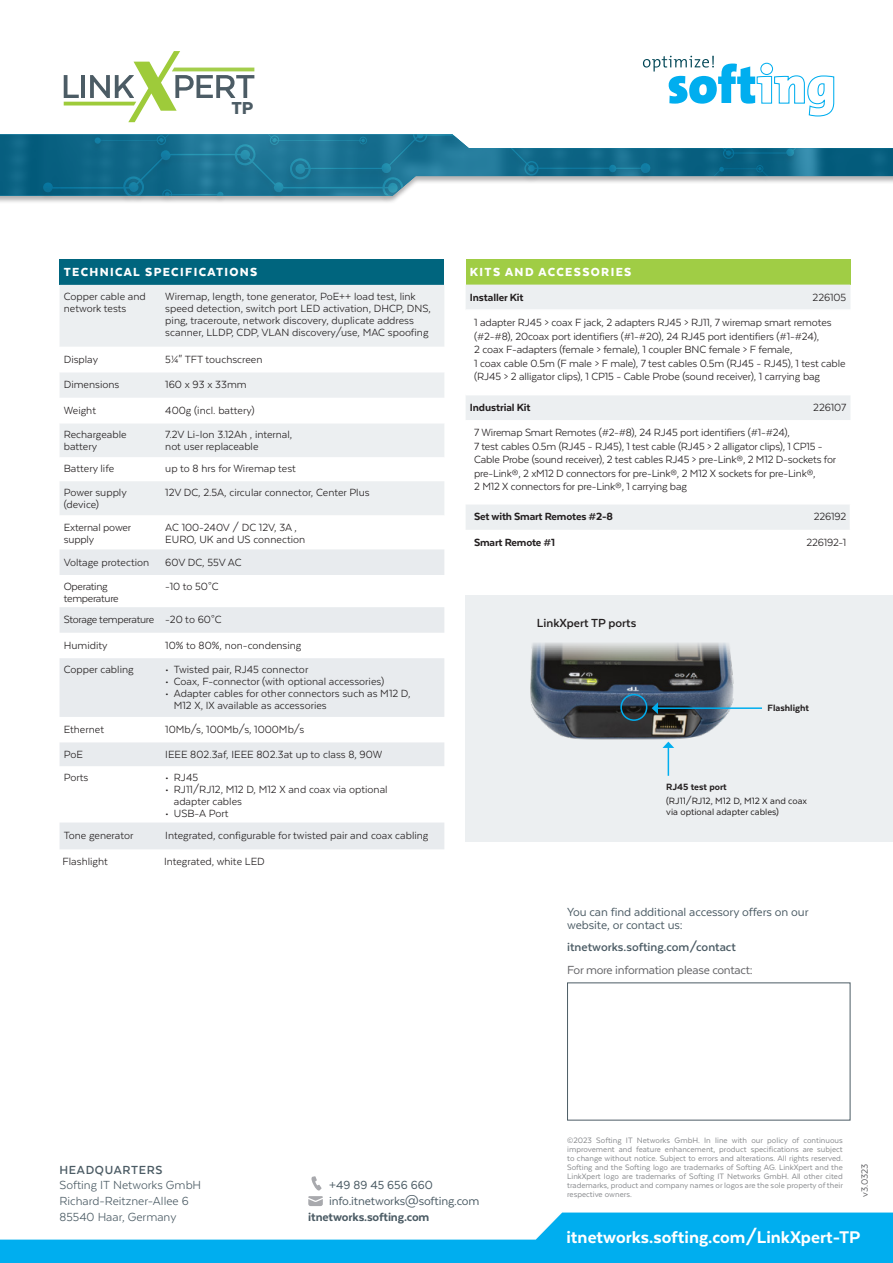
<style>
.page{position:relative;width:893px;height:1263px;background:#fff}
.page>*{position:absolute;margin:0;border:0;box-sizing:border-box;transform-origin:0 0}
.t1{font:900 19.95px "Texta";color:#4c5c65}
.general_text{font:800 19.5px "Texta";color:#fff}
.general_text-2{font:13.5px/13.5px "Texta";letter-spacing:-.005em;color:#4c5c65}
.general_text-3{font:13.5px "Texta";color:#4c5c65}
.t2{font:900 13.5px "Texta";letter-spacing:.1em;color:#fff}
.Paragraph_Style_10{font:13.5px "Texta";letter-spacing:-.02em;color:#636366}
.general_text-4{font:700 13.5px "Texta";color:#4c5c65}
.general_text-5{font:800 13.5px "Texta";letter-spacing:-.01em;color:#4c5c65}
.t3{font:700 13.5px "Texta";color:#231f20}
.general_text-6{font:700 13.5px "Texta";letter-spacing:.05em;color:#4c5c65}
.t4{font:12px/12px "Texta";color:#231f20}
.t5{font:800 12px "Texta";letter-spacing:-.015em;color:#231f20}
.t6{font:12px/12px "Texta";letter-spacing:-.025em;color:#231f20}
.t7{font:10.5px/10.5px "Texta";color:#231f20}
.t8{font:800 10.5px "Texta";color:#231f20}
.general_text-7{font:10.5px "Texta";color:#636366}
.Paragraph_Style_10-2{font:9px/9px "Texta";color:#87898c;text-align:justify}
.s1{font-style:inherit}
</style>
<div class="page">
<div style="left:466px;top:595px;width:427px;height:247px;background:#eceff1"></div>
<img style="left:530px;top:643px;width:204px;height:99px">
<svg style="left:662px;top:742px;width:12px;height:34px"></svg>
<hr style="left:657px;top:707px;width:105px;height:2px;background:#00aeef">
<svg style="left:652px;top:702px;width:6px;height:12px"></svg>
<div style="left:466px;top:259px;width:384px;height:26px;background:#a0cd45"></div>
<div style="left:466px;top:285px;width:384px;height:24px;background:#eceff1"></div>
<svg style="left:466px;top:395px;width:384px;height:135px"></svg>
<div style="left:60px;top:259px;width:384px;height:26px;background:#00657e"></div>
<div style="left:60px;top:285px;width:384px;height:62px;background:#eceff1"></div>
<svg style="left:60px;top:373px;width:384px;height:84px;fill:#eceff1"></svg>
<div style="left:60px;top:481px;width:384px;height:34px;background:#eceff1"></div>
<svg style="left:60px;top:549px;width:384px;height:300px;fill:#e8ebee"></svg>
<svg style="left:311px;top:1176px;width:10px;height:14px"></svg>
<svg style="left:308px;top:1196px;width:15px;height:10px"></svg>
<div style="left:620px;top:694px;width:27px;height:27px;border:2px solid #00aeef;border-radius:50%"></div>
<svg style="left:0;top:1212px;width:893px;height:51px;fill:#00aeef"></svg>
<div style="left:0;top:134px;width:893px;height:71px;background:#231f20;opacity:.35"></div>
<img style="left:0;top:134px;width:39px;height:62px">
<div style="left:39px;top:134px;width:760px;height:70px;background:#231f20;opacity:.35"></div>
<svg style="left:43px;top:134px;width:850px;height:62px"></svg>
<svg style="left:64px;top:51px;width:190px;height:71px"></svg>
<svg style="left:643px;top:56px;width:192px;height:61px"></svg>
<p class="t1" style="left:231px;top:97px;width:24px">TP</p>
<p class="t2" style="left:64px;top:265px;width:195px">TECHNICAL SPECIFICATIONS</p>
<p class="t4" style="left:64px;top:290px;width:84px">Copper cable and network tests</p>
<p class="t4" style="left:165px;top:290px;width:267px">Wiremap, length, tone generator, PoE++ load test, link speed detection, switch port LED activation, DHCP, DNS, ping, traceroute, network discovery, duplicate address scanner, LLDP, CDP, VLAN discovery/use, MAC spoofing</p>
<p class="t4" style="left:64px;top:353px;width:36px">Display</p>
<p class="t4" style="left:165px;top:353px;width:99px">51/4<span class="s1">"</span> TFT touchscreen</p>
<p class="t4" style="left:64px;top:379px;width:57px">Dimensions</p>
<p class="t4" style="left:165px;top:379px;width:83px">160 x 93 x 33mm</p>
<p class="t4" style="left:64px;top:404px;width:34px">Weight</p>
<p class="t4" style="left:165px;top:404px;width:91px">400g (incl. battery)</p>
<p class="t4" style="left:64px;top:429px;width:64px">Rechargeable battery</p>
<p class="t4" style="left:165px;top:429px;width:128px">7.2V Li-Ion 3.12Ah , internal, not user replaceable</p>
<p class="t4" style="left:64px;top:463px;width:52px">Battery life</p>
<p class="t4" style="left:165px;top:463px;width:132px">up to 8 hrs for Wiremap test</p>
<p class="t4" style="left:64px;top:487px;width:64px">Power supply (device)</p>
<p class="t4" style="left:165px;top:487px;width:206px">12V DC, 2.5A, circular connector, Center Plus</p>
<p class="t4" style="left:64px;top:521px;width:69px">External power supply</p>
<p class="t4" style="left:165px;top:521px;width:141px">AC 100-240V / DC 12V, 3A ,<br>EURO, UK and US connection</p>
<p class="t4" style="left:64px;top:556px;width:87px">Voltage protection</p>
<p class="t4" style="left:165px;top:556px;width:78px">60V DC, 55V AC</p>
<p class="t6" style="left:64px;top:580px;width:56px">Operating temperature</p>
<p class="t4" style="left:165px;top:580px;width:55px">-10 to 50°C</p>
<p class="t6" style="left:64px;top:613px;width:92px">Storage temperature</p>
<p class="t4" style="left:165px;top:613px;width:58px">-20 to 60°C</p>
<p class="t4" style="left:64px;top:639px;width:45px">Humidity</p>
<p class="t4" style="left:165px;top:639px;width:138px">10% to 80%, non-condensing</p>
<p class="t4" style="left:64px;top:664px;width:71px">Copper cabling</p>
<p class="t4" style="left:165px;top:664px;width:145px"><span class="s1">•</span> Twisted pair, RJ45 connector</p>
<p class="t4" style="left:165px;top:676px;width:220px"><span class="s1">•</span> Coax, F-connector (with optional accessories)</p>
<p class="t4" style="left:174px;top:688px;width:238px;text-indent:-9px"><span class="s1">•</span> Adapter cables for other connectors such as M12 D,<br>M12 X, IX available as accessories</p>
<p class="t4" style="left:64px;top:723px;width:42px">Ethernet</p>
<p class="t4" style="left:165px;top:723px;width:141px">10Mb/s, 100Mb/s, 1000Mb/s</p>
<p class="t4" style="left:64px;top:748px;width:21px">PoE</p>
<p class="t4" style="left:165px;top:748px;width:219px">IEEE 802.3af, IEEE 802.3at up to class 8, 90W</p>
<p class="t4" style="left:64px;top:772px;width:26px">Ports</p>
<p class="t4" style="left:165px;top:772px;width:34px"><span class="s1">•</span> RJ45</p>
<p class="t4" style="left:174px;top:784px;width:215px;text-indent:-9px"><span class="s1">•</span> RJ11/RJ12, M12 D, M12 X and coax via optional adapter cables</p>
<p class="t4" style="left:165px;top:808px;width:65px"><span class="s1">•</span> USB-A Port</p>
<p class="t4" style="left:64px;top:829px;width:71px">Tone generator</p>
<p class="t4" style="left:165px;top:829px;width:265px">Integrated, configurable for twisted pair and coax cabling</p>
<p class="t4" style="left:63px;top:856px;width:47px">Flashlight</p>
<p class="t4" style="left:164px;top:856px;width:102px">Integrated, white LED</p>
<p class="t2" style="left:470px;top:265px;width:163px">KITS AND ACCESSORIES</p>
<p class="t5" style="left:470px;top:291px;width:55px">Installer Kit</p>
<p class="t4" style="left:813px;top:291px;width:35px">226105</p>
<p class="t4" style="left:474px;top:316px;width:373px;line-height:13.5px">1 adapter RJ45 &gt; coax F jack, 2 adapters RJ45 &gt; RJ11, 7 wiremap smart remotes (#2-#8), 20coax port identifiers (#1-#20), 24 RJ45 port identifiers (#1-#24),<br>2 coax F-adapters (female &gt; female), 1 coupler BNC female &gt; F female,<br>1 coax cable 0.5m (F male &gt; F male), 7 test cables 0.5m (RJ45 - RJ45), 1 test cable (RJ45 &gt; 2 alligator clips), 1 CP15 - Cable Probe (sound receiver), 1 carrying bag</p>
<p class="t5" style="left:470px;top:401px;width:62px">Industrial Kit</p>
<p class="t4" style="left:813px;top:401px;width:34px">226107</p>
<p class="t4" style="left:474px;top:426px;width:364px;line-height:13.5px">7 Wiremap Smart Remotes (#2-#8), 24 RJ45 port identifiers (#1-#24),<br>7 test cables 0.5m (RJ45 - RJ45), 1 test cable (RJ45 &gt; 2 alligator clips), 1 CP15 - Cable Probe (sound receiver), 2 test cables RJ45 &gt; pre-Link®, 2 M12 D-sockets for pre-Link®, 2 xM12 D connectors for pre-Link®, 2 M12 X sockets for pre-Link®,<br>2 M12 X connectors for pre-Link®, 1 carrying bag</p>
<p class="t5" style="left:474px;top:510px;width:140px">Set with Smart Remotes #2-8</p>
<p class="t4" style="left:814px;top:511px;width:34px">226192</p>
<p class="t5" style="left:474px;top:536px;width:83px">Smart Remote #1</p>
<p class="t4" style="left:806px;top:536px;width:41px">226192-1</p>
<p class="t3" style="left:537px;top:616px;width:101px">LinkXpert TP ports</p>
<p class="t8" style="left:767px;top:702px;width:43px">Flashlight</p>
<p class="t8" style="left:666px;top:781px;width:62px">RJ45 test port</p>
<p class="t7" style="left:666px;top:796px;width:142px">(RJ11/RJ12, M12 D, M12 X and coax via optional adapter cables)</p>
<p class="general_text-2" style="left:567px;top:905px;width:243px">You can find additional accessory offers on our website, or contact us:</p>
<p class="general_text-4" style="left:567px;top:940px;width:170px">itnetworks.softing.com/contact</p>
<p class="Paragraph_Style_10" style="left:567px;top:962px;width:187px">For more information please contact:</p>
<p class="general_text-6" style="left:60px;top:1163px;width:104px">HEADQUARTERS</p>
<p class="general_text-3" style="left:60px;top:1178px;width:143px">Softing IT Networks GmbH</p>
<p class="general_text-3" style="left:60px;top:1194px;width:131px">Richard-Reitzner-Allee 6</p>
<p class="general_text-3" style="left:60px;top:1210px;width:118px">85540 Haar, Germany</p>
<p class="general_text-2" style="left:329px;top:1178px;width:105px">+49 89 45 656 660</p>
<p class="general_text-2" style="left:329px;top:1194px;width:152px">info.itnetworks@softing.com</p>
<p class="general_text-5" style="left:308px;top:1210px;width:123px">itnetworks.softing.com</p>
<p class="Paragraph_Style_10-2" style="left:567px;top:1136px;width:277px">©2023 Softing IT Networks GmbH. In line with our policy of continuous improvement and feature enhancement, product specifications are subject to change without notice. Subject to errors and alterations. All rights reserved.<br>Softing and the Softing logo are trademarks of Softing AG. LinkXpert and the LinkXpert logo are trademarks of Softing IT Networks GmbH. All other cited trademarks, product and company names or logos are the sole property of their respective owners.</p>
<p class="general_text-7" style="left:859px;top:1197px;width:35px;rotate:-90deg">v3.0323</p>
<p class="general_text" style="left:566px;top:1227px;width:296px">itnetworks.softing.com/LinkXpert-TP</p>
</div>
